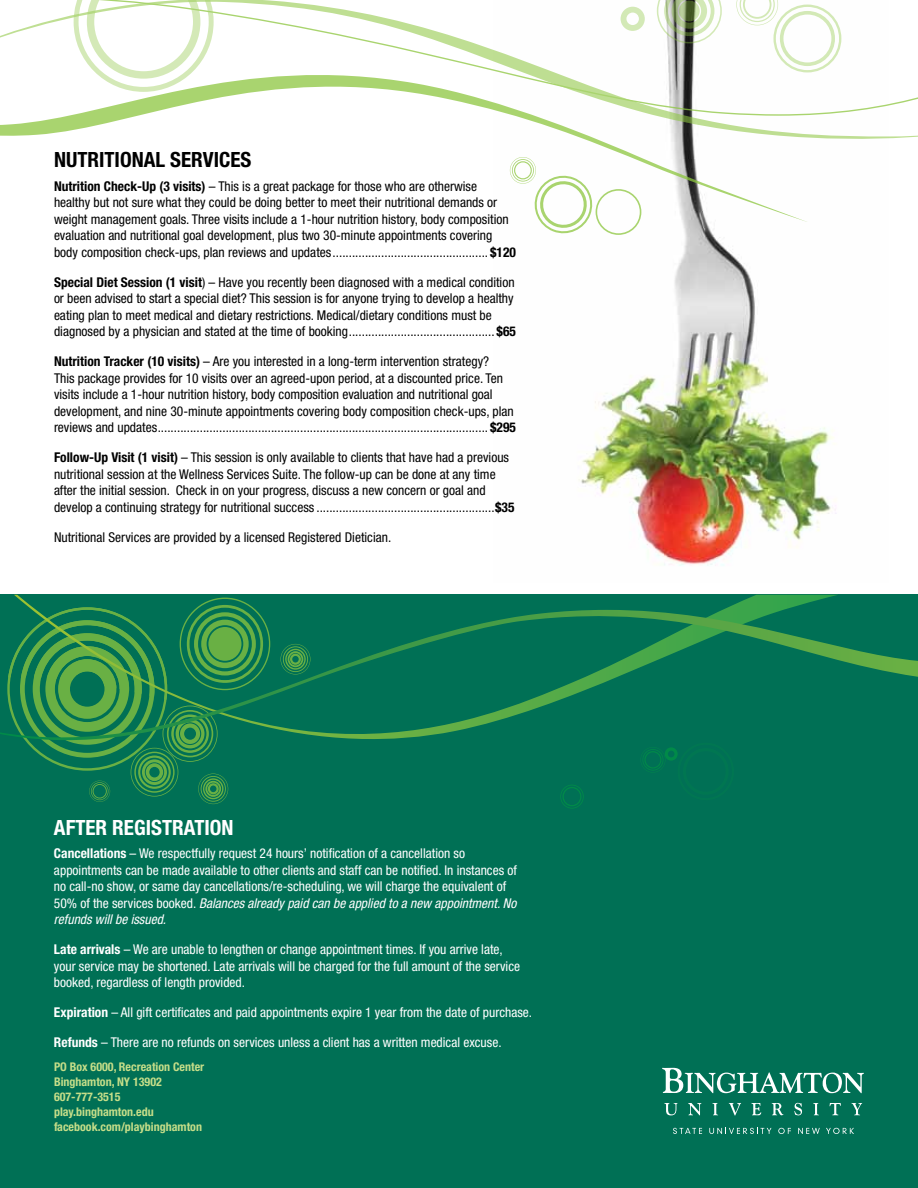
<style>
.page{position:relative;width:918px;height:1188px;background:#fff}
.page>*{position:absolute;margin:0;border:0;box-sizing:border-box;transform-origin:0 0}
.t1{font:700 condensed 21px "Helvetica Neue";color:#000}
.t2{font:700 condensed 21px "Helvetica Neue";color:#fff}
.t3{font:condensed 13.5px/16.5px "Helvetica Neue";color:#000}
.t4{font:condensed 13.5px/16.5px "Helvetica Neue";color:#fff}
.t5{font:700 condensed 12px/15px "Helvetica Neue";color:#c6de89}
.s1{font-weight:700}
.s2{font-style:italic}
</style>
<div class="page">
<div style="left:0;top:594px;width:918px;height:594px;background:#007055"></div>
<svg style="left:18px;top:598px;width:218px;height:206px"></svg>
<svg style="left:560px;top:785px;width:24px;height:24px"></svg>
<svg style="left:642px;top:747px;width:36px;height:25px"></svg>
<svg style="left:0;top:599px;width:918px;height:143px"></svg>
<svg style="left:664px;top:1103px;width:14px;height:12px"></svg>
<svg style="left:688px;top:1103px;width:13px;height:12px"></svg>
<svg style="left:712px;top:1103px;width:6px;height:12px"></svg>
<svg style="left:729px;top:1103px;width:12px;height:13px"></svg>
<svg style="left:751px;top:1103px;width:10px;height:12px"></svg>
<svg style="left:772px;top:1103px;width:11px;height:12px"></svg>
<svg style="left:794px;top:1103px;width:8px;height:12px"></svg>
<svg style="left:813px;top:1103px;width:6px;height:12px"></svg>
<svg style="left:829px;top:1103px;width:12px;height:12px"></svg>
<svg style="left:851px;top:1103px;width:11px;height:12px"></svg>
<svg style="left:662px;top:1068px;width:202px;height:25px"></svg>
<svg style="left:673px;top:1128px;width:29px;height:6px"></svg>
<svg style="left:709px;top:1128px;width:63px;height:6px"></svg>
<svg style="left:778px;top:1128px;width:13px;height:6px"></svg>
<svg style="left:798px;top:1128px;width:22px;height:6px"></svg>
<svg style="left:826px;top:1128px;width:28px;height:6px"></svg>
<img style="left:579px;top:222px;width:257px;height:344px">
<svg style="left:509px;top:139px;width:298px;height:83px"></svg>
<svg style="left:510px;top:157px;width:131px;height:80px"></svg>
<svg style="left:0;top:0;width:918px;height:139px"></svg>
<h1 class="t1" style="left:54px;top:147px;width:138px">NUTRITIONAL Services</h1>
<p class="t3" style="left:54px;top:178px;width:463px"><span class="s1">Nutrition Check-Up (3 visits)</span> – This is a great package for those who are otherwise healthy but not sure what they could be doing better to meet their nutritional demands or weight management goals. Three visits include a 1-hour nutrition history, body composition evaluation and nutritional goal development, plus two 30-minute appointments covering body composition check-ups, plan reviews and updates................................................ <span class="s1">$120</span></p>
<p class="t3" style="left:54px;top:274px;width:463px"><span class="s1">Special Diet Session (1 visit</span>) – Have you recently been diagnosed with a medical condition or been advised to start a special diet? This session is for anyone trying to develop a healthy eating plan to meet medical and dietary restrictions. Medical/dietary conditions must be diagnosed by a physician and stated at the time of booking............................................. <span class="s1">$65</span></p>
<p class="t3" style="left:54px;top:353px;width:463px"><span class="s1">Nutrition Tracker (10 visits)</span> – Are you interested in a long-term intervention strategy?<br>This package provides for 10 visits over an agreed-upon period, at a discounted price. Ten visits include a 1-hour nutrition history, body composition evaluation and nutritional goal development, and nine 30-minute appointments covering body composition check-ups, plan reviews and updates...................................................................................................... <span class="s1">$295</span></p>
<p class="t3" style="left:54px;top:449px;width:462px"><span class="s1">Follow-Up Visit (1 visit)</span> – This session is only available to clients that have had a previous nutritional session at the Wellness Services Suite. The follow-up can be done at any time after the initial session. Check in on your progress, discuss a new concern or goal and develop a continuing strategy for nutritional success .......................................................<span class="s1">$35</span></p>
<p class="t3" style="left:54px;top:529px;width:339px">Nutritional Services are provided by a licensed Registered Dietician.</p>
<h1 class="t2" style="left:54px;top:815px;width:179px">AFTER Registration</h1>
<p class="t4" style="left:54px;top:845px;width:464px"><span class="s1">Cancellations</span> – We respectfully request 24 hours’ notification of a cancellation so appointments can be made available to other clients and staff can be notified. In instances of no call-no show, or same day cancellations/re-scheduling, we will charge the equivalent of 50% of the services booked. <span class="s2">Balances already paid can be applied to a new appointment. No refunds will be issued.</span></p>
<p class="t4" style="left:54px;top:941px;width:468px"><span class="s1">Late arrivals</span> – We are unable to lengthen or change appointment times. If you arrive late, your service may be shortened. Late arrivals will be charged for the full amount of the service booked, regardless of length provided.</p>
<p class="t4" style="left:54px;top:1004px;width:480px"><span class="s1">Expiration</span> – All gift certificates and paid appointments expire 1 year from the date of purchase.</p>
<p class="t4" style="left:54px;top:1034px;width:449px"><span class="s1">Refunds</span> – There are no refunds on services unless a client has a written medical excuse.</p>
<p class="t5" style="left:54px;top:1059px;width:152px">PO Box 6000, Recreation Center<br>Binghamton, NY 13902<br>607-777-3515 play.binghamton.edu facebook.com/playbinghamton</p>
</div>
